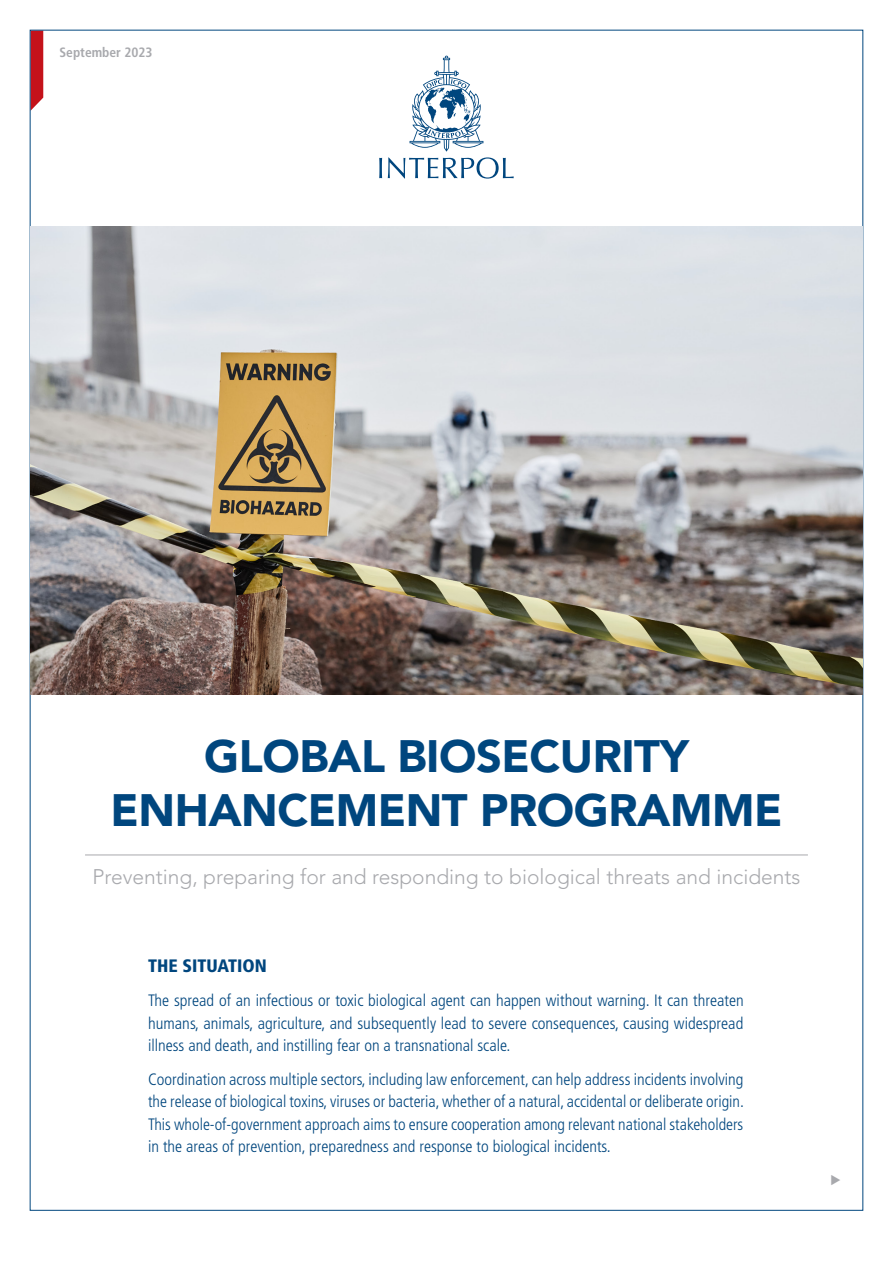
<style>
.page{position:relative;width:893px;height:1263px;background:#fff}
.page>*{position:absolute;margin:0;border:0;box-sizing:border-box;transform-origin:0 0}
.t1{font:900 45px/54px "Avenir LT Std";letter-spacing:-.01em;color:#00467e;text-align:center}
.TXT_introduction{font:300 21px "Avenir LT Std";color:#a8a9ad}
.TXT_header{font:900 condensed 18px "Frutiger LT Std";color:#00467e}
.TXT{font:300 condensed 16.5px/22.5px "Frutiger LT Std";color:#00467e;text-align:justify}
.t2{font:700 condensed 13.5px "Frutiger LT Std";color:#a8a9ad}
</style>
<div class="page">
<svg style="left:32px;top:32px;width:11px;height:77px"></svg>
<img style="left:31px;top:226px;width:831px;height:468px">
<svg style="left:379px;top:56px;width:135px;height:123px"></svg>
<hr style="left:85px;top:854px;width:723px;height:1px;background:#a8a9ad">
<p class="t2" style="left:60px;top:44px;width:95px">September 2023</p>
<p class="t1" style="left:111px;top:729px;width:673px">GLOBAL BIOSECURITY<br>ENHANCEMENT PROGRAMME</p>
<p class="TXT_introduction" style="left:92px;top:864px;width:710px">Preventing, preparing for and responding to biological threats and incidents</p>
<p class="TXT_header" style="left:148px;top:955px;width:120px">THE SITUATION</p>
<p class="TXT" style="left:148px;top:989px;width:597px">The spread of an infectious or toxic biological agent can happen without warning. It can threaten humans, animals, agriculture, and subsequently lead to severe consequences, causing widespread illness and death, and instilling fear on a transnational scale.</p>
<p class="TXT" style="left:148px;top:1068px;width:597px">Coordination across multiple sectors, including law enforcement, can help address incidents involving the release of biological toxins, viruses or bacteria, whether of a natural, accidental or deliberate origin.<br>This whole-of-government approach aims to ensure cooperation among relevant national stakeholders in the areas of prevention, preparedness and response to biological incidents.</p>
</div>
